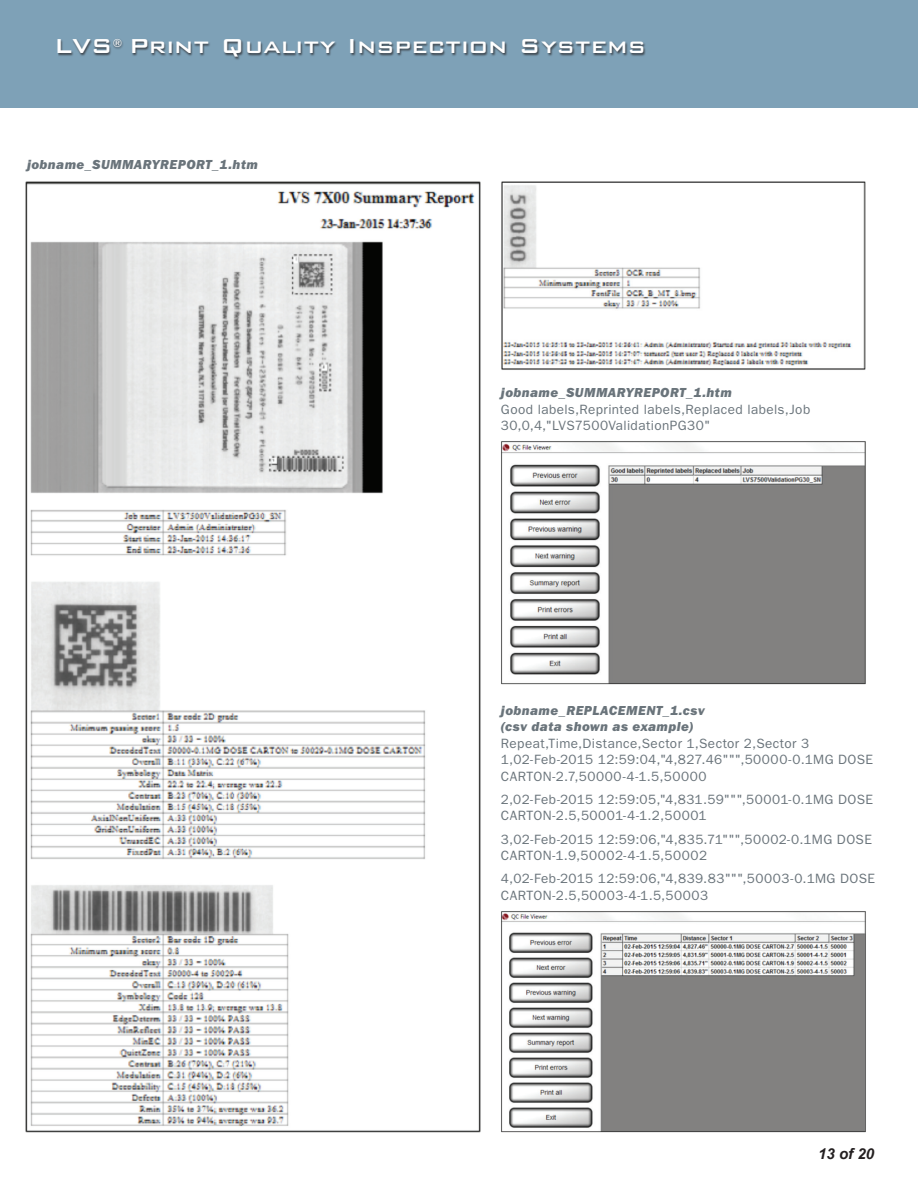
<style>
.page{position:relative;width:918px;height:1188px;background:#fff}
.page>*{position:absolute;margin:0;border:0;box-sizing:border-box;transform-origin:0 0}
.t1{font:500 27px "Bank Gothic BT";color:#fff}
.t2{font:italic 700 15px "Arial";color:#231f20}
.t3{font:13.5px/16.5px "ITC Franklin Gothic Std";letter-spacing:.03em;color:#6a747b}
.t4{font:13.5px/16.5px "ITC Franklin Gothic Std Hvy It";letter-spacing:.03em;color:#6a747b}
.t5{font:500 11.4px "Bank Gothic BT";color:#fff}
</style>
<div class="page">
<div style="left:0;top:0;width:918px;height:108px;background:#7ea1b7"></div>
<img style="left:25px;top:181px;width:456px;height:952px">
<img style="left:501px;top:181px;width:365px;height:189px">
<img style="left:501px;top:441px;width:365px;height:243px">
<img style="left:501px;top:911px;width:365px;height:221px">
<div style="left:58px;top:38px;width:588px;height:22px;background:#231f20;opacity:.7"></div>
<h1 class="t1" style="left:54px;top:32px;width:60px">LVS</h1>
<p class="t5" style="left:113px;top:38px;width:11px">®</p>
<h1 class="t1" style="left:129px;top:32px;width:518px">Print Quality Inspection Systems</h1>
<p class="t4" style="left:27px;top:156px;width:232px">jobname_SUMMARYREPORT_1.htm</p>
<p class="t4" style="left:501px;top:384px;width:232px">jobname_SUMMARYREPORT_1.htm</p>
<p class="t3" style="left:501px;top:401px;width:311px">Good labels,Reprinted labels,Replaced labels,Job<br>30,0,4,"LVS7500ValidationPG30"</p>
<p class="t4" style="left:501px;top:702px;width:205px">jobname_REPLACEMENT_1.csv (csv data shown as example)</p>
<p class="t3" style="left:501px;top:735px;width:374px">Repeat,Time,Distance,Sector 1,Sector 2,Sector 3<br>1,02-Feb-2015 12:59:04,"4,827.46""",50000-0. 1MG DOSE<br>CARTON-2.7,50000-4-1. 5,50000</p>
<p class="t3" style="left:501px;top:791px;width:374px">2,02-Feb-2015 12:59:05,"4,831.59""",50001-0. 1MG DOSE<br>CARTON-2. 5,50001-4-1. 2,50001</p>
<p class="t3" style="left:501px;top:831px;width:372px">3,02-Feb-2015 12:59:06,"4,835.71""",50002-0. 1MG DOSE<br>CARTON-1. 9,50002-4-1. 5,50002</p>
<p class="t3" style="left:501px;top:871px;width:376px">4,02-Feb-2015 12:59:06,"4,839.83""",50003-0. 1MG DOSE<br>CARTON-2. 5,50003-4-1. 5,50003</p>
<p class="t2" style="left:818px;top:1144px;width:57px">13 of 20</p>
</div>
